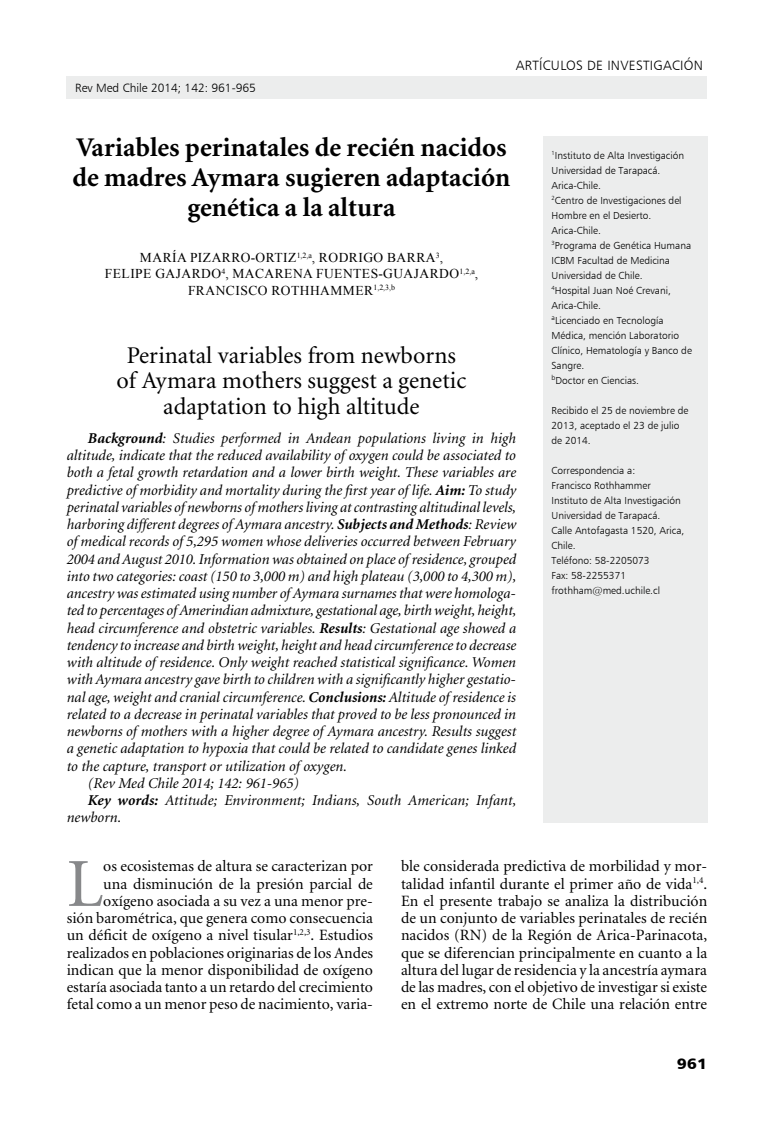
<style>
.page{position:relative;width:774px;height:1134px;background:#fff}
.page>*{position:absolute;margin:0;border:0;box-sizing:border-box;transform-origin:0 0}
.t1{font:68.85px "Minion";color:#87888a}
.t2{font:700 27px/30px "Minion";color:#000;text-align:center}
.t3{font:24px/25.5px "Minion";color:#000;text-align:center}
.t4{font:15.75px/17.2px "Minion";color:#000;text-align:right}
.t5{font:italic 15px "Minion";color:#000}
.t6{font:15px "Humanist 777 BT Black B";color:#000;scale:1.1 1}
.t7{font:13.5px/16.2px "Times New Roman";letter-spacing:.035em;color:#000;text-align:center}
.t8{font:13.5px "Humanist 777 BT Light B";letter-spacing:.02em;color:#000}
.t9{font:12px "Humanist 777 BT Light B";color:#000}
.t10{font:10.2px/15px "Humanist 777 BT Light B";color:#000}
.s1{font-weight:700}
</style>
<div class="page">
<div style="left:67px;top:77px;width:640px;height:22px;background:#eceded"></div>
<div style="left:543px;top:136px;width:164px;height:686px;background:#eceded"></div>
<p class="t9" style="left:75px;top:81px;width:182px">Rev Med Chile 2014; 142: 961-965</p>
<p class="t8" style="left:516px;top:57px;width:189px">artículos de investigación</p>
<h2 class="t2" style="left:72px;top:133px;width:439px">Variables perinatales de recién nacidos de madres Aymara sugieren adaptación genética a la altura</h2>
<p class="t7" style="left:105px;top:249px;width:375px">MARÍA PIZARRO-ORTIZ<sup>1,2,A</sup>, RODRIGO BARRA<sup>3</sup>,<br>FELIPE GAJARDO<sup>4</sup>, MACARENA FUENTES-GUAJARDO<sup>1,2,A</sup>,<br>FRANCISCO ROTHHAMMER<sup>1,2,3,B</sup></p>
<h3 class="t3" style="left:117px;top:343px;width:351px">Perinatal variables from newborns of Aymara mothers suggest a genetic adaptation to high altitude</h3>
<p class="t5" style="left:88px;top:431px;width:430px"><span class="s1">Background</span>: Studies performed in Andean populations living in high</p>
<p class="t5" style="left:67px;top:448px;width:451px">altitude, indicate that the reduced availability of oxygen could be associated to</p>
<p class="t5" style="left:67px;top:465px;width:451px">both a fetal growth retardation and a lower birth weight. These variables are</p>
<p class="t5" style="left:67px;top:483px;width:451px">predictive of morbidity and mortality during the first year of life. <span class="s1">Aim:</span> To study</p>
<p class="t5" style="left:67px;top:500px;width:451px">perinatal variables of newborns of mothers living at contrasting altitudinal levels,</p>
<p class="t5" style="left:67px;top:517px;width:451px">harboring different degrees of Aymara ancestry. <span class="s1">Subjects and Methods</span>: Review</p>
<p class="t5" style="left:67px;top:534px;width:451px">of medical records of 5,295 women whose deliveries occurred between February</p>
<p class="t5" style="left:67px;top:552px;width:451px">2004 and August 2010. Information was obtained on place of residence, grouped</p>
<p class="t5" style="left:67px;top:569px;width:451px">into two categories: coast (150 to 3,000 m) and high plateau (3,000 to 4,300 m),</p>
<p class="t5" style="left:67px;top:586px;width:451px">ancestry was estimated using number of Aymara surnames that were homologa-</p>
<p class="t5" style="left:67px;top:603px;width:451px">ted to percentages of Amerindian admixture, gestational age, birth weight, height,</p>
<p class="t5" style="left:67px;top:621px;width:451px">head circumference and obstetric variables. <span class="s1">Results</span>: Gestational age showed a</p>
<p class="t5" style="left:67px;top:638px;width:451px">tendency to increase and birth weight, height and head circumference to decrease</p>
<p class="t5" style="left:67px;top:655px;width:451px">with altitude of residence. Only weight reached statistical significance. Women</p>
<p class="t5" style="left:67px;top:672px;width:451px">with Aymara ancestry gave birth to children with a significantly higher gestatio-</p>
<p class="t5" style="left:67px;top:690px;width:451px">nal age, weight and cranial circumference. <span class="s1">Conclusions:</span> Altitude of residence is</p>
<p class="t5" style="left:67px;top:707px;width:451px">related to a decrease in perinatal variables that proved to be less pronounced in</p>
<p class="t5" style="left:67px;top:724px;width:451px">newborns of mothers with a higher degree of Aymara ancestry. Results suggest</p>
<p class="t5" style="left:67px;top:741px;width:451px">a genetic adaptation to hypoxia that could be related to candidate genes linked</p>
<p class="t5" style="left:67px;top:759px;width:282px">to the capture, transport or utilization of oxygen.</p>
<p class="t5" style="left:88px;top:776px;width:212px">(Rev Med Chile 2014; 142: 961-965)</p>
<p class="t5" style="left:88px;top:793px;width:430px"><span class="s1">Key words:</span> Attitude; Environment; Indians, South American; Infant,</p>
<p class="t5" style="left:67px;top:810px;width:56px">newborn.</p>
<p class="t10" style="left:551px;top:148px;width:142px"><sup>1</sup>I nstituto de Alta I nvestigación<br>U niversidad de Tarapacá.<br>Arica-Chile.<br><sup>2</sup>Centro de I nvestigaciones del<br>Hombre en el Desierto.<br>Arica-Chile.<br><sup>3</sup>Programa de Genética Humana<br>ICBM Facultad de Medicina<br>U niversidad de Chile.<br><sup>4</sup>Hospital Juan Noé Crevani,<br>Arica-Chile.<br><sup>a</sup>Licenciado en Tecnología<br>Médica, mención Laboratorio<br>Clínico, Hematología y Banco de<br>Sangre.<br><sup>b</sup>Doctor en Ciencias.</p>
<p class="t10" style="left:551px;top:403px;width:138px">Recibido el 25 de noviembre de<br>2013, aceptado el 23 de julio de 2014.</p>
<p class="t10" style="left:551px;top:463px;width:134px">Correspondencia a:<br>Francisco Rothhammer<br>I nstituto de Alta I nvestigación<br>U niversidad de Tarapacá.<br>Calle Antofagasta 1520, Arica,<br>Chile.<br>Teléfono: 58-2205073<br>Fax: 58-2255371 frothham@med.uchile.cl</p>
<p class="t4" style="left:67px;top:858px;width:308px">os ecosistemas de altura se caracterizan por<br>una disminución de la presión parcial de oxígeno asociada a su vez a una menor pre-<br>sión barométrica, que genera como consecuencia un déficit de oxígeno a nivel tisular<sup>1,2,3</sup>. Estudios realizados en poblaciones originarias de los Andes indican que la menor disponibilidad de oxígeno estaría asociada tanto a un retardo del crecimiento fetal como a un menor peso de nacimiento, varia-</p>
<p class="t4" style="left:401px;top:858px;width:308px;text-align:justify">ble considerada predictiva de morbilidad y mor&shy;talidad infantil durante el primer año de vida<sup>1,4</sup>.<br>En el presente trabajo se analiza la distribución de un conjunto de variables perinatales de recién nacidos (RN) de la Región de Arica-Parinacota, que se diferencian principalmente en cuanto a la altura del lugar de residencia y la ancestría aymara de las madres, con el objetivo de investigar si existe en el extremo norte de Chile una relación entre</p>
<h1 class="t1" style="left:67px;top:850px;width:38px">L</h1>
<p class="t6" style="left:677px;top:1054px;width:29px">961</p>
</div>
